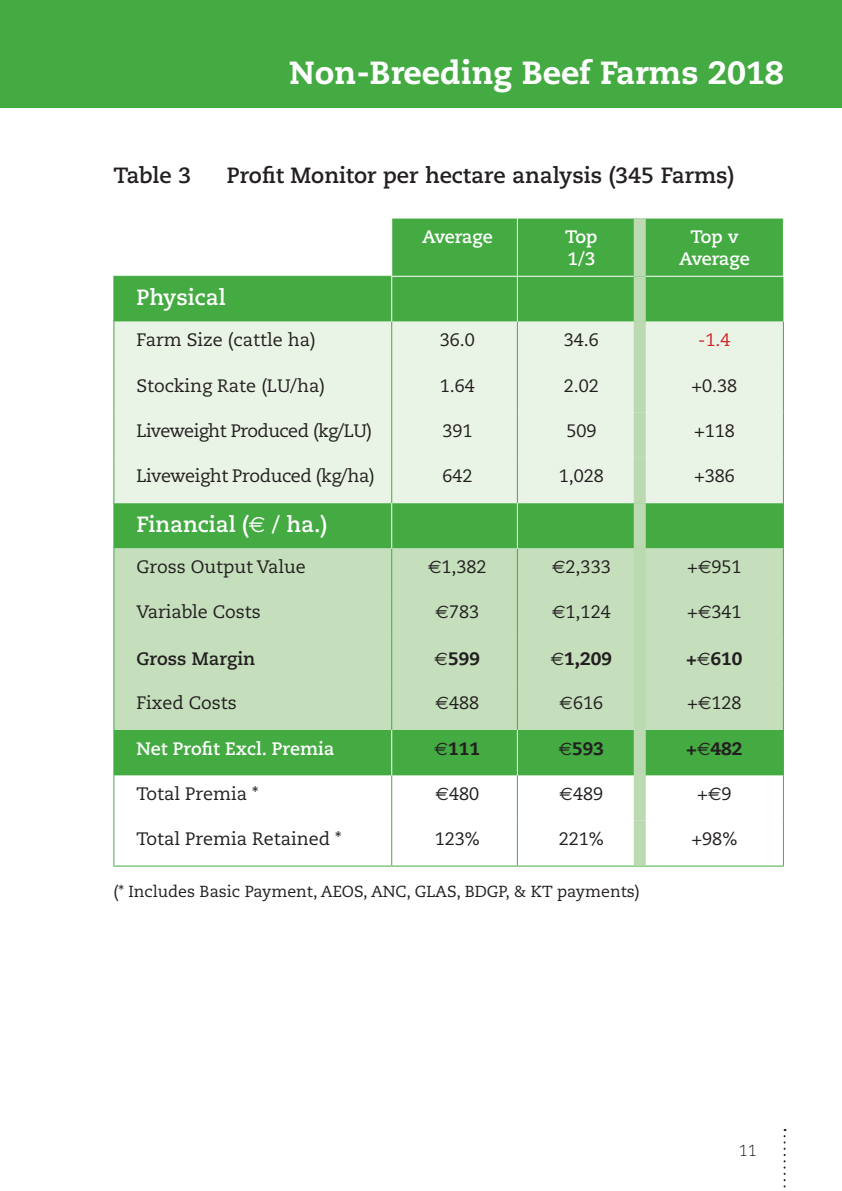
<style>
.page{position:relative;width:842px;height:1191px;background:#fff}
.page>*{position:absolute;margin:0;border:0;box-sizing:border-box;transform-origin:0 0}
.t1{font:800 32px "Caecilia";color:#fff}
.t2{font:700 22px "Caecilia";color:#231f20}
.t3{font:700 22px "Caecilia";color:#fff}
.t4{font:18px "Caecilia";color:#231f20}
.t5{font:700 18px/21.6px "Caecilia";color:#fff}
.t6{font:800 18px "Caecilia";color:#231f20}
.t7{font:18px "Caecilia";letter-spacing:-.03em;color:#231f20}
.t8{font:18px "Caecilia";letter-spacing:-.02em;color:#231f20}
.t9{font:700 18px "Caecilia";color:#231f20}
.t10{font:18px "Caecilia";color:#d1232a}
.t11{font:16px "Caecilia";color:#231f20}
.t12{font:300 16px "Caecilia";color:#231f20}
.s1{font-family:"Euro Sans";font-weight:400}
.s2{font-family:"Euro Sans"}
</style>
<div class="page">
<svg style="left:783px;top:1129px;width:2px;height:59px"></svg>
<div style="left:0;top:0;width:842px;height:108px;background:#44aa42"></div>
<svg style="left:114px;top:218px;width:669px;height:557px;background:#5cb55b"></svg>
<div style="left:114px;top:322px;width:669px;height:181px;background:#eaf4e6"></div>
<div style="left:114px;top:548px;width:669px;height:182px;background:#c5dfbc"></div>
<hr style="left:113px;top:276px;width:278px;height:1px;background:#44aa42">
<hr style="left:113px;top:277px;width:1px;height:45px;background:#44aa42">
<hr style="left:113px;top:322px;width:1px;height:45px;background:#44aa42">
<hr style="left:391px;top:322px;width:1px;height:45px;background:#44aa42">
<hr style="left:517px;top:322px;width:1px;height:45px;background:#44aa42">
<hr style="left:783px;top:322px;width:1px;height:45px;background:#44aa42">
<hr style="left:113px;top:367px;width:1px;height:45px;background:#44aa42">
<hr style="left:391px;top:367px;width:1px;height:45px;background:#44aa42">
<hr style="left:517px;top:367px;width:1px;height:45px;background:#44aa42">
<hr style="left:783px;top:367px;width:1px;height:45px;background:#44aa42">
<hr style="left:113px;top:412px;width:1px;height:46px;background:#44aa42">
<hr style="left:391px;top:412px;width:1px;height:46px;background:#44aa42">
<hr style="left:517px;top:412px;width:1px;height:46px;background:#44aa42">
<hr style="left:783px;top:412px;width:1px;height:46px;background:#44aa42">
<hr style="left:113px;top:458px;width:1px;height:45px;background:#44aa42">
<hr style="left:391px;top:458px;width:1px;height:45px;background:#44aa42">
<hr style="left:517px;top:458px;width:1px;height:45px;background:#44aa42">
<hr style="left:783px;top:458px;width:1px;height:45px;background:#44aa42">
<hr style="left:113px;top:503px;width:1px;height:45px;background:#44aa42">
<hr style="left:783px;top:503px;width:1px;height:45px;background:#44aa42">
<hr style="left:113px;top:548px;width:1px;height:46px;background:#44aa42">
<hr style="left:391px;top:548px;width:1px;height:46px;background:#44aa42">
<hr style="left:517px;top:548px;width:1px;height:46px;background:#44aa42">
<hr style="left:783px;top:548px;width:1px;height:46px;background:#44aa42">
<hr style="left:113px;top:594px;width:1px;height:45px;background:#44aa42">
<hr style="left:391px;top:594px;width:1px;height:45px;background:#44aa42">
<hr style="left:517px;top:594px;width:1px;height:45px;background:#44aa42">
<hr style="left:783px;top:594px;width:1px;height:45px;background:#44aa42">
<hr style="left:113px;top:639px;width:1px;height:45px;background:#44aa42">
<hr style="left:391px;top:639px;width:1px;height:45px;background:#44aa42">
<hr style="left:517px;top:639px;width:1px;height:45px;background:#44aa42">
<hr style="left:783px;top:639px;width:1px;height:45px;background:#44aa42">
<hr style="left:113px;top:684px;width:1px;height:46px;background:#44aa42">
<hr style="left:391px;top:684px;width:1px;height:46px;background:#44aa42">
<hr style="left:517px;top:684px;width:1px;height:46px;background:#44aa42">
<hr style="left:783px;top:684px;width:1px;height:46px;background:#44aa42">
<hr style="left:113px;top:730px;width:1px;height:45px;background:#44aa42">
<hr style="left:783px;top:730px;width:1px;height:45px;background:#44aa42">
<hr style="left:113px;top:775px;width:1px;height:45px;background:#44aa42">
<hr style="left:391px;top:775px;width:1px;height:45px;background:#44aa42">
<hr style="left:517px;top:775px;width:1px;height:45px;background:#44aa42">
<hr style="left:783px;top:775px;width:1px;height:45px;background:#44aa42">
<hr style="left:113px;top:820px;width:1px;height:45px;background:#44aa42">
<hr style="left:391px;top:820px;width:1px;height:45px;background:#44aa42">
<hr style="left:517px;top:820px;width:1px;height:45px;background:#44aa42">
<hr style="left:783px;top:820px;width:1px;height:45px;background:#44aa42">
<hr style="left:113px;top:865px;width:279px;height:1px;background:#44aa42">
<hr style="left:392px;top:865px;width:125px;height:1px;background:#44aa42">
<hr style="left:517px;top:865px;width:123px;height:1px;background:#44aa42">
<hr style="left:640px;top:865px;width:144px;height:1px;background:#44aa42">
<hr style="left:391px;top:218px;width:1px;height:58px;background:#fff">
<hr style="left:517px;top:218px;width:1px;height:58px;background:#fff">
<hr style="left:391px;top:276px;width:126px;height:1px;background:#fff">
<hr style="left:517px;top:276px;width:117px;height:1px;background:#fff">
<hr style="left:646px;top:276px;width:138px;height:1px;background:#fff">
<hr style="left:391px;top:277px;width:1px;height:45px;background:#fff">
<hr style="left:517px;top:277px;width:1px;height:45px;background:#fff">
<hr style="left:391px;top:503px;width:1px;height:45px;background:#fff">
<hr style="left:517px;top:503px;width:1px;height:45px;background:#fff">
<hr style="left:391px;top:730px;width:1px;height:45px;background:#fff">
<hr style="left:517px;top:730px;width:1px;height:45px;background:#fff">
<div style="left:634px;top:218px;width:12px;height:58px;background:#bcdab1"></div>
<div style="left:634px;top:276px;width:12px;height:46px;background:#bcdab1"></div>
<div style="left:634px;top:322px;width:12px;height:45px;background:#bcdab1"></div>
<div style="left:634px;top:367px;width:12px;height:45px;background:#bcdab1"></div>
<div style="left:634px;top:412px;width:12px;height:46px;background:#bcdab1"></div>
<div style="left:634px;top:458px;width:12px;height:45px;background:#bcdab1"></div>
<div style="left:634px;top:503px;width:12px;height:45px;background:#bcdab1"></div>
<div style="left:634px;top:548px;width:12px;height:46px;background:#bcdab1"></div>
<div style="left:634px;top:594px;width:12px;height:45px;background:#bcdab1"></div>
<div style="left:634px;top:639px;width:12px;height:45px;background:#bcdab1"></div>
<div style="left:634px;top:684px;width:12px;height:46px;background:#bcdab1"></div>
<div style="left:634px;top:730px;width:12px;height:45px;background:#bcdab1"></div>
<div style="left:634px;top:775px;width:12px;height:45px;background:#bcdab1"></div>
<div style="left:634px;top:820px;width:12px;height:45px;background:#bcdab1"></div>
<p class="t1" style="left:289px;top:52px;width:496px">Non-Breeding Beef Farms 2018</p>
<p class="t2" style="left:113px;top:162px;width:79px">Table 3</p>
<p class="t2" style="left:227px;top:162px;width:509px">Profit Monitor per hectare analysis (345 Farms)</p>
<p class="t5" style="left:422px;top:226px;width:72px">Average</p>
<p class="t5" style="left:565px;top:226px;width:34px">Top<br>1/3</p>
<p class="t5" style="left:679px;top:226px;width:72px;text-align:center">Top v<br>Average</p>
<p class="t3" style="left:137px;top:284px;width:91px">Physical</p>
<p class="t4" style="left:137px;top:329px;width:181px">Farm Size (cattle ha)</p>
<p class="t4" style="left:440px;top:329px;width:37px">36.0</p>
<p class="t4" style="left:564px;top:329px;width:37px">34.6</p>
<p class="t10" style="left:698px;top:329px;width:34px">-1.4</p>
<p class="t4" style="left:137px;top:375px;width:190px">Stocking Rate (LU/ha)</p>
<p class="t4" style="left:440px;top:375px;width:37px">1.64</p>
<p class="t4" style="left:564px;top:375px;width:37px">2.02</p>
<p class="t4" style="left:691px;top:375px;width:47px">+0.38</p>
<p class="t7" style="left:137px;top:420px;width:237px">Liveweight Produced (kg/LU)</p>
<p class="t4" style="left:442px;top:420px;width:32px">391</p>
<p class="t4" style="left:566px;top:420px;width:32px">509</p>
<p class="t4" style="left:694px;top:420px;width:42px">+118</p>
<p class="t8" style="left:137px;top:465px;width:240px">Liveweight Produced (kg/ha)</p>
<p class="t4" style="left:442px;top:465px;width:32px">642</p>
<p class="t4" style="left:559px;top:465px;width:47px">1,028</p>
<p class="t4" style="left:694px;top:465px;width:42px">+386</p>
<p class="t3" style="left:137px;top:511px;width:192px">Financial (<span class="s1">€</span> / ha.)</p>
<p class="t4" style="left:137px;top:556px;width:171px">Gross Output Value</p>
<p class="t4" style="left:428px;top:556px;width:60px"><span class="s2">€</span>1,382</p>
<p class="t4" style="left:552px;top:556px;width:60px"><span class="s2">€</span>2,333</p>
<p class="t4" style="left:687px;top:556px;width:56px">+<span class="s2">€</span>951</p>
<p class="t4" style="left:137px;top:601px;width:126px">Variable Costs</p>
<p class="t4" style="left:436px;top:601px;width:45px"><span class="s2">€</span>783</p>
<p class="t4" style="left:552px;top:601px;width:60px"><span class="s2">€</span>1,124</p>
<p class="t4" style="left:687px;top:601px;width:56px">+<span class="s2">€</span>341</p>
<p class="t9" style="left:137px;top:647px;width:120px">Gross Margin</p>
<p class="t6" style="left:435px;top:647px;width:47px"><span class="s1">€</span>599</p>
<p class="t6" style="left:551px;top:647px;width:63px"><span class="s1">€</span>1,209</p>
<p class="t6" style="left:686px;top:647px;width:58px">+<span class="s1">€</span>610</p>
<p class="t4" style="left:137px;top:692px;width:102px">Fixed Costs</p>
<p class="t4" style="left:436px;top:692px;width:45px"><span class="s2">€</span>488</p>
<p class="t4" style="left:560px;top:692px;width:45px"><span class="s2">€</span>616</p>
<p class="t4" style="left:687px;top:692px;width:56px">+<span class="s2">€</span>128</p>
<p class="t5" style="left:137px;top:738px;width:199px">Net Profit Excl. Premia</p>
<p class="t6" style="left:435px;top:738px;width:47px"><span class="s1">€</span>111</p>
<p class="t6" style="left:559px;top:738px;width:47px"><span class="s1">€</span>593</p>
<p class="t6" style="left:686px;top:738px;width:58px">+<span class="s1">€</span>482</p>
<p class="t4" style="left:137px;top:783px;width:123px">Total Premia *</p>
<p class="t4" style="left:436px;top:783px;width:45px"><span class="s2">€</span>480</p>
<p class="t4" style="left:560px;top:783px;width:45px"><span class="s2">€</span>489</p>
<p class="t4" style="left:697px;top:783px;width:36px">+<span class="s2">€</span>9</p>
<p class="t4" style="left:137px;top:828px;width:206px">Total Premia Retained *</p>
<p class="t4" style="left:435px;top:828px;width:47px">123%</p>
<p class="t4" style="left:559px;top:828px;width:47px">221%</p>
<p class="t4" style="left:691px;top:828px;width:47px">+98%</p>
<p class="t11" style="left:113px;top:882px;width:528px">(* Includes Basic Payment, AEOS, ANC, GLAS, BDGP, &amp; KT payments)</p>
<p class="t12" style="left:739px;top:1141px;width:19px">11</p>
</div>
